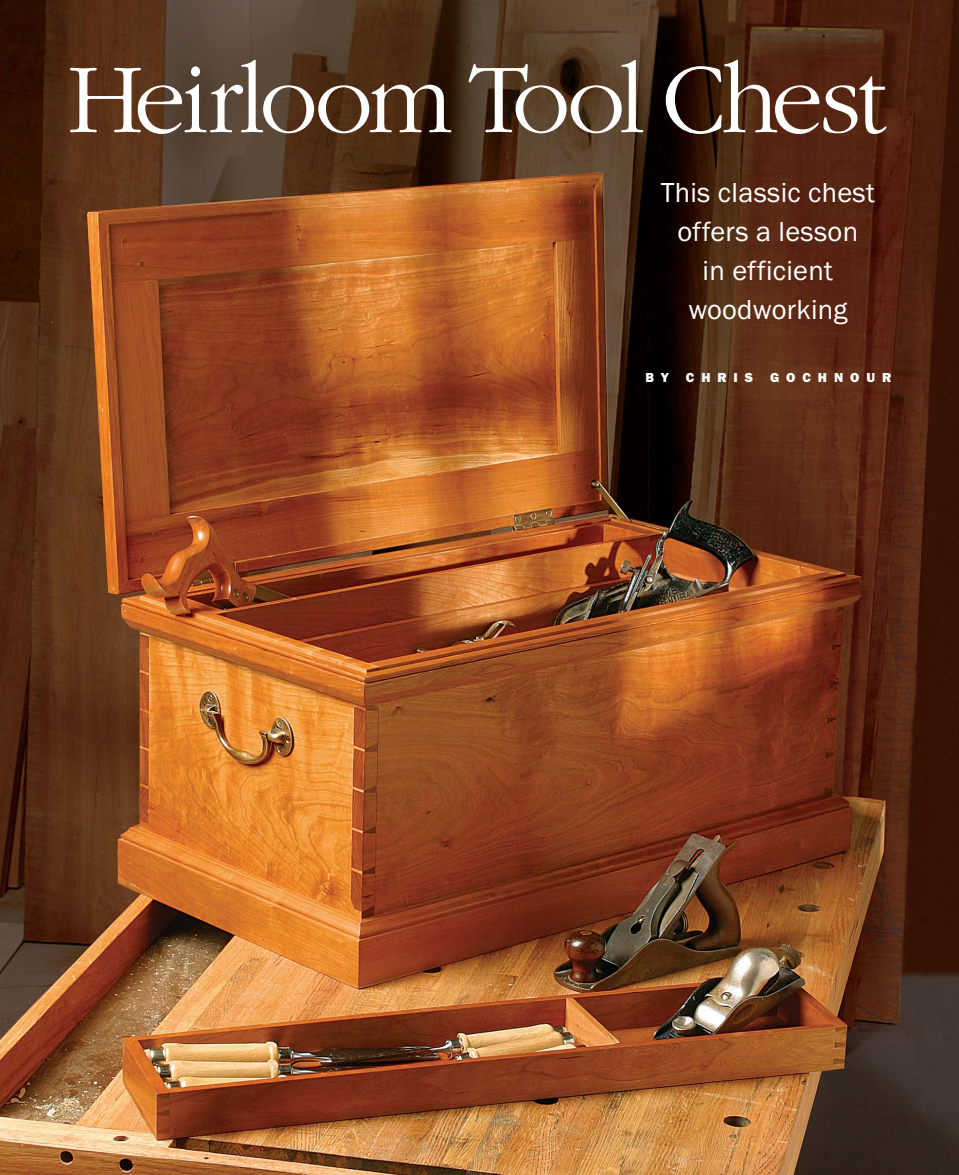
<style>
.page{position:relative;width:959px;height:1175px;background:#fff}
.page>*{position:absolute;margin:0;border:0;box-sizing:border-box;transform-origin:0 0}
.t1{font:96px "L Garamond";letter-spacing:-.045em;color:#fff}
.t2{font:28.5px/39px "Franklin Gothic Itc T";letter-spacing:.01em;color:#fff;text-align:center}
.t3{font:800 13.5px "Franklin Gothic Itc T";letter-spacing:.51em;color:#fff}
</style>
<div class="page">
<img style="left:0;top:0;width:958px;height:1174px">
<h1 class="t1" style="left:68px;top:58px;width:820px">Heirloom Tool Chest</h1>
<p class="t2" style="left:660px;top:176px;width:216px">This classic chest offers a lesson<br>in efficient woodworking</p>
<p class="t3" style="left:645px;top:373px;width:25px">B Y</p>
<p class="t3" style="left:685px;top:373px;width:69px">CHRIS</p>
<p class="t3" style="left:770px;top:373px;width:123px">GOCHNOUR</p>
</div>
